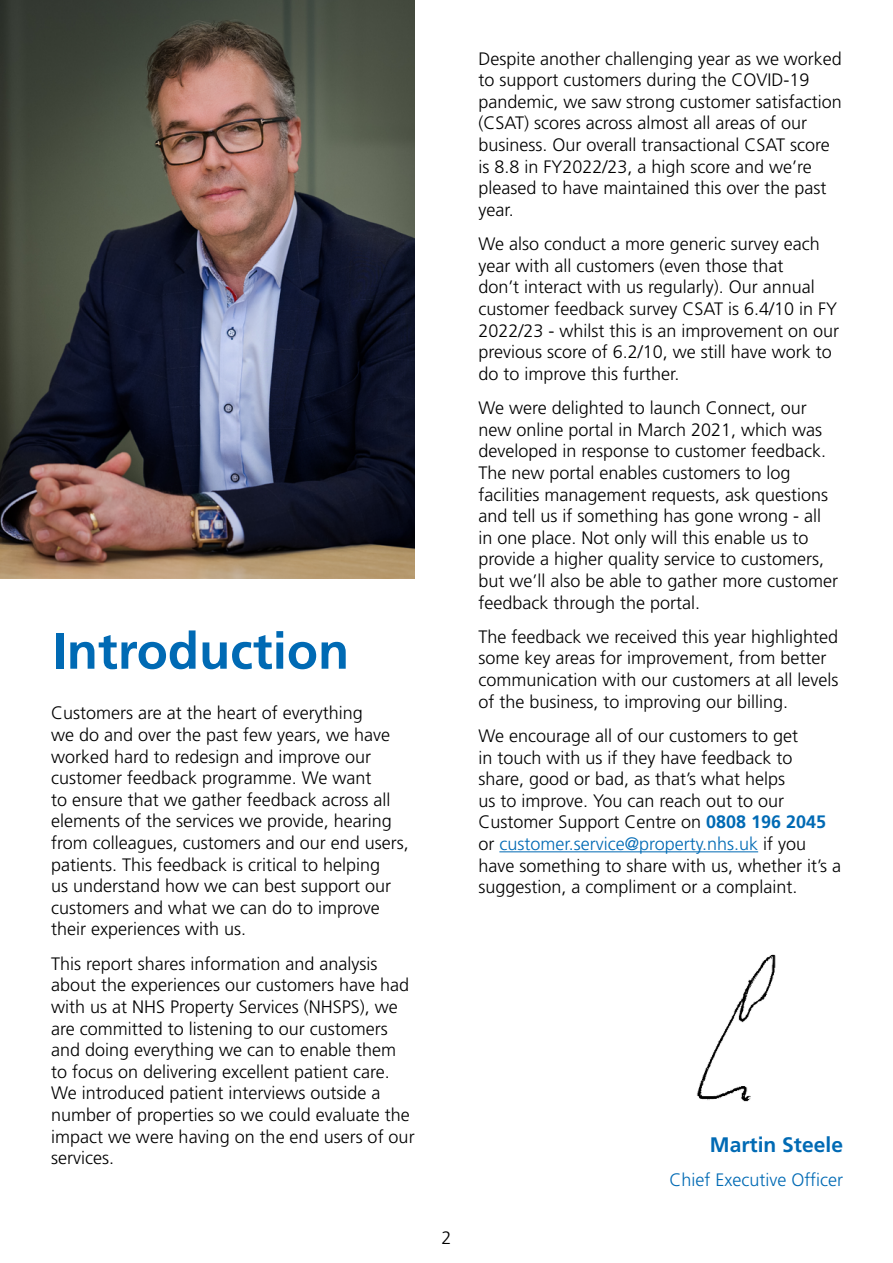
<style>
.page{position:relative;width:893px;height:1263px;background:#fff}
.page>*{position:absolute;margin:0;border:0;box-sizing:border-box;transform-origin:0 0}
.t1{font:700 51px "Frutiger LT Std";color:#006ab4}
.t2{font:700 21px "Frutiger LT Std";color:#006ab4}
.t3{font:300 18px/21.6px "Frutiger LT Std";color:#000}
.t4{font:300 18px "Frutiger LT Std";color:#006ab4}
.s1{font-weight:700;color:#006ab4}
.s2{color:#006ab4}
</style>
<div class="page">
<hr style="left:499px;top:851px;width:259px;height:1px;background:#006ab4">
<img style="left:0;top:0;width:415px;height:578px">
<img style="left:697px;top:954px;width:79px;height:148px">
<h1 class="t1" style="left:53px;top:621px;width:298px">Introduction</h1>
<p class="t3" style="left:51px;top:703px;width:359px">Customers are at the heart of everything<br>we do and over the past few years, we have worked hard to redesign and improve our customer feedback programme. We want<br>to ensure that we gather feedback across all elements of the services we provide, hearing from colleagues, customers and our end users, patients. This feedback is critical to helping<br>us understand how we can best support our customers and what we can do to improve their experiences with us.</p>
<p class="t3" style="left:51px;top:953px;width:365px">This report shares information and analysis about the experiences our customers have had with us at NHS Property Services (NHSPS), we are committed to listening to our customers and doing everything we can to enable them to focus on delivering excellent patient care.<br>We introduced patient interviews outside a number of properties so we could evaluate the impact we were having on the end users of our services.</p>
<p class="t3" style="left:441px;top:1227px;width:12px">2</p>
<p class="t3" style="left:478px;top:48px;width:365px">Despite another challenging year as we worked to support customers during the COVID-19 pandemic, we saw strong customer satisfaction (CSAT) scores across almost all areas of our business. Our overall transactional CSAT score is 8.8 in FY2022/23, a high score and we’re pleased to have maintained this over the past year.</p>
<p class="t3" style="left:478px;top:233px;width:362px">We also conduct a more generic survey each year with all customers (even those that<br>don’t interact with us regularly). Our annual customer feedback survey CSAT is 6.4/10 in FY 2022/23 - whilst this is an improvement on our previous score of 6.2/10, we still have work to do to improve this further.</p>
<p class="t3" style="left:478px;top:397px;width:361px">We were delighted to launch Connect, our new online portal in March 2021, which was developed in response to customer feedback.<br>The new portal enables customers to log facilities management requests, ask questions and tell us if something has gone wrong - all in one place. Not only will this enable us to provide a higher quality service to customers, but we’ll also be able to gather more customer feedback through the portal.</p>
<p class="t3" style="left:478px;top:626px;width:361px">The feedback we received this year highlighted some key areas for improvement, from better communication with our customers at all levels of the business, to improving our billing.</p>
<p class="t3" style="left:478px;top:725px;width:364px">We encourage all of our customers to get<br>in touch with us if they have feedback to share, good or bad, as that’s what helps<br>us to improve. You can reach out to our Customer Support Centre on <span class="s1">0808 196 2045 </span>or <span class="s2">customer.service@property.nhs.uk</span> if you have something to share with us, whether it’s a suggestion, a compliment or a complaint.</p>
<p class="t2" style="left:710px;top:1132px;width:135px">Martin Steele</p>
<p class="t4" style="left:669px;top:1170px;width:175px">Chief Executive Officer</p>
</div>
